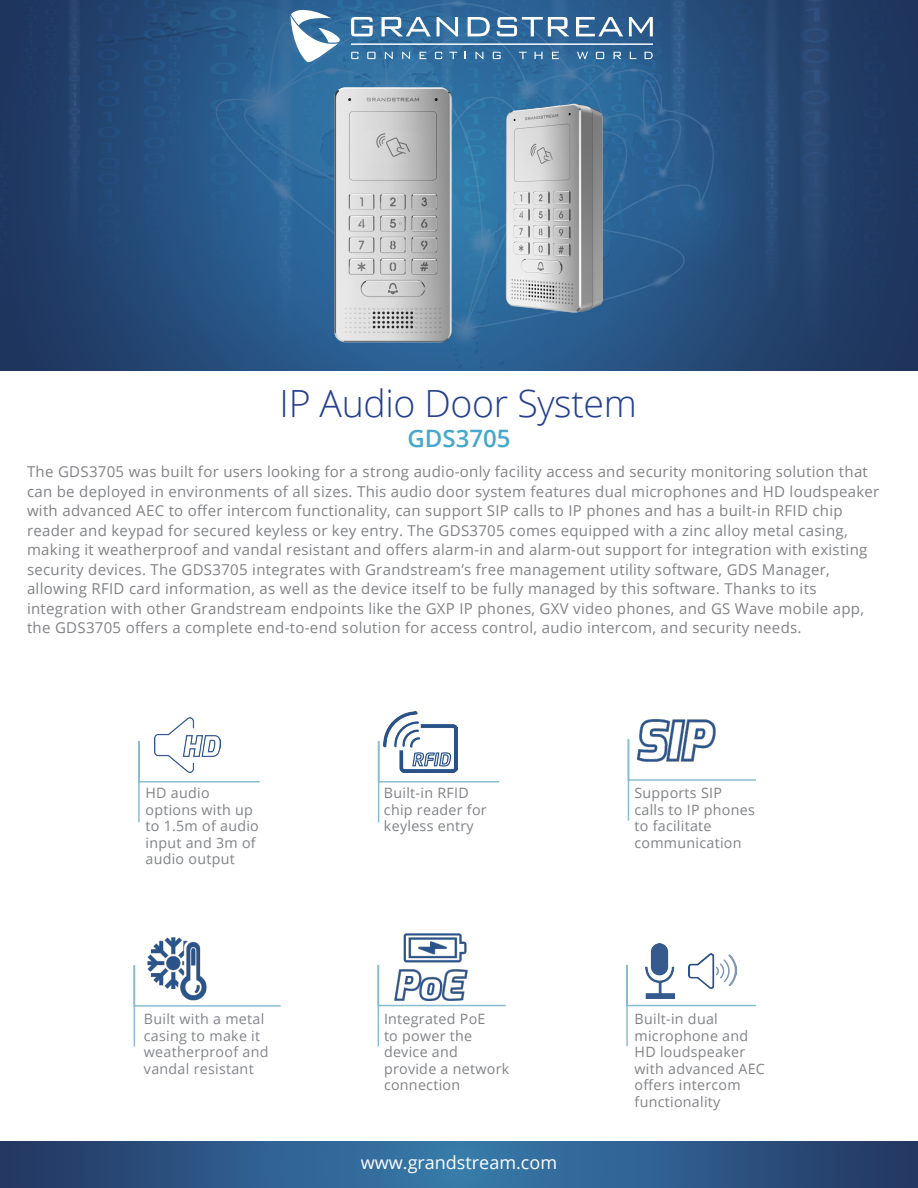
<style>
.page{position:relative;width:918px;height:1188px;background:#fff}
.page>*{position:absolute;margin:0;border:0;box-sizing:border-box;transform-origin:0 0}
.t1{font:300 37.5px "Open Sans";letter-spacing:-.01em;color:#25408f}
.t2{font:600 24px "Open Sans";color:#46a8ca}
.t3{font:18px "Open Sans";color:#fff}
.t4{font:15px/19.5px "Open Sans";letter-spacing:.02em;color:#808285}
.t5{font:14.25px/16.5px "Open Sans";letter-spacing:.02em;color:#808285}
.t6{font:14.25px/16.5px "Open Sans";letter-spacing:.02em;color:#82848b}
</style>
<div class="page">
<img style="left:0;top:0;width:918px;height:371px">
<img style="left:500px;top:99px;width:111px;height:218px">
<img style="left:327px;top:81px;width:133px;height:270px">
<svg style="left:291px;top:10px;width:49px;height:52px"></svg>
<svg style="left:351px;top:17px;width:22px;height:19px"></svg>
<svg style="left:382px;top:17px;width:49px;height:19px"></svg>
<svg style="left:437px;top:17px;width:21px;height:19px"></svg>
<svg style="left:468px;top:17px;width:22px;height:19px"></svg>
<svg style="left:497px;top:17px;width:72px;height:19px"></svg>
<svg style="left:576px;top:17px;width:47px;height:19px"></svg>
<svg style="left:629px;top:17px;width:24px;height:19px"></svg>
<svg style="left:351px;top:52px;width:7px;height:7px"></svg>
<svg style="left:367px;top:52px;width:9px;height:7px"></svg>
<svg style="left:385px;top:52px;width:8px;height:7px"></svg>
<svg style="left:402px;top:52px;width:8px;height:7px"></svg>
<svg style="left:420px;top:52px;width:6px;height:7px"></svg>
<svg style="left:435px;top:52px;width:7px;height:7px"></svg>
<svg style="left:449px;top:52px;width:8px;height:7px"></svg>
<svg style="left:476px;top:52px;width:7px;height:7px"></svg>
<svg style="left:493px;top:52px;width:8px;height:7px"></svg>
<svg style="left:519px;top:52px;width:8px;height:7px"></svg>
<svg style="left:535px;top:52px;width:8px;height:7px"></svg>
<svg style="left:552px;top:52px;width:7px;height:7px"></svg>
<svg style="left:645px;top:52px;width:8px;height:7px"></svg>
<svg style="left:596px;top:52px;width:8px;height:7px"></svg>
<svg style="left:614px;top:52px;width:7px;height:7px"></svg>
<svg style="left:630px;top:52px;width:6px;height:7px"></svg>
<svg style="left:577px;top:52px;width:11px;height:7px"></svg>
<hr style="left:351px;top:44px;width:302px;height:1px;background:#fff">
<img style="left:384px;top:712px;width:74px;height:28px">
<img style="left:639px;top:720px;width:77px;height:18px">
<img style="left:650px;top:944px;width:19px;height:19px">
<img style="left:154px;top:717px;width:66px;height:23px">
<img style="left:147px;top:937px;width:54px;height:27px">
<img style="left:403px;top:934px;width:64px;height:29px">
<img style="left:698px;top:953px;width:38px;height:10px">
<svg style="left:0;top:1142px;width:918px;height:46px;background:#2d5988"></svg>
<svg style="left:138px;top:740px;width:122px;height:83px"></svg>
<svg style="left:377px;top:740px;width:123px;height:83px"></svg>
<svg style="left:627px;top:738px;width:129px;height:83px"></svg>
<svg style="left:133px;top:964px;width:148px;height:83px"></svg>
<svg style="left:377px;top:964px;width:129px;height:83px"></svg>
<svg style="left:626px;top:963px;width:130px;height:84px"></svg>
<h1 class="t1" style="left:280px;top:377px;width:359px">IP Audio Door System</h1>
<h2 class="t2" style="left:407px;top:422px;width:105px">GDS3705</h2>
<p class="t4" style="left:27px;top:462px;width:854px">The GDS3705 was built for users looking for a strong audio-only facility access and security monitoring solution that can be deployed in environments of all sizes. This audio door system features dual microphones and HD loudspeaker with advanced AEC to offer intercom functionality, can support SIP calls to IP phones and has a built-in RFID chip reader and keypad for secured keyless or key entry. The GDS3705 comes equipped with a zinc alloy metal casing, making it weatherproof and vandal resistant and offers alarm-in and alarm-out support for integration with existing security devices. The GDS3705 integrates with Grandstream’s free management utility software, GDS Manager, allowing RFID card information, as well as the device itself to be fully managed by this software. Thanks to its integration with other Grandstream endpoints like the GXP IP phones, GXV video phones, and GS Wave mobile app, the GDS3705 offers a complete end-to-end solution for access control, audio intercom, and security needs.</p>
<p class="t5" style="left:146px;top:784px;width:115px">HD audio options with up to 1.5m of audio input and 3m of audio output</p>
<p class="t5" style="left:384px;top:784px;width:104px">Built-in RFID chip reader for keyless entry</p>
<p class="t5" style="left:634px;top:784px;width:122px">Supports SIP calls to IP phones to facilitate communication</p>
<p class="t6" style="left:144px;top:1010px;width:126px">Built with a metal casing to make it weatherproof and vandal resistant</p>
<p class="t5" style="left:384px;top:1010px;width:127px">Integrated PoE<br>to power the device and provide a network connection</p>
<p class="t5" style="left:635px;top:1010px;width:132px">Built-in dual microphone and<br>HD loudspeaker with advanced AEC offers intercom functionality</p>
<p class="t3" style="left:361px;top:1151px;width:198px">www.grandstream.com</p>
</div>
